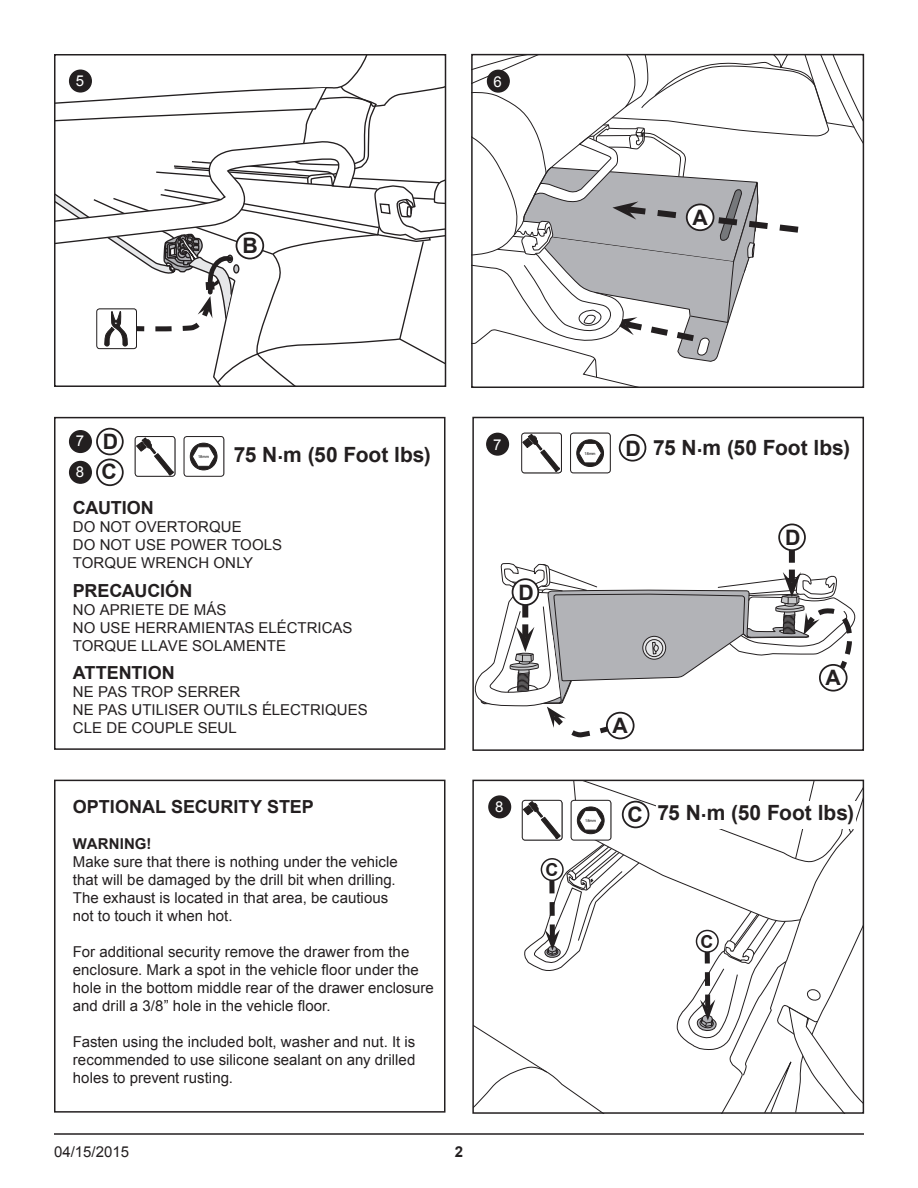
<style>
.page{position:relative;width:918px;height:1188px;background:#fff}
.page>*{position:absolute;margin:0;border:0;box-sizing:border-box;transform-origin:0 0}
.t1{font:700 21.3px "Arial";color:#231f20}
.body{font:700 21px "Arial";color:#231f20}
.body-2{font:700 18px "Arial";letter-spacing:-.005em;color:#231f20}
.t2{font:700 17.85px "Arial";color:#231f20}
.body-3{font:15px/18px "Arial";letter-spacing:.005em;color:#231f20}
.body-4{font:700 15px "Arial";letter-spacing:.01em;color:#231f20}
.t3{font:15px "Arial";color:#fff}
.t4{font:3.9px "Arial";color:#000}
</style>
<div class="page">
<div style="left:54px;top:417px;width:392px;height:333px;border:2px solid #231f20"></div>
<div style="left:54px;top:780px;width:392px;height:333px;border:2px solid #231f20"></div>
<div style="left:70px;top:431px;width:21px;height:21px;background:#231f20;border-radius:50%"></div>
<div style="left:69px;top:430px;width:23px;height:23px;border:1px solid #231f20;border-radius:50%"></div>
<div style="left:70px;top:462px;width:21px;height:21px;background:#231f20;border-radius:50%"></div>
<div style="left:69px;top:461px;width:23px;height:23px;border:1px solid #231f20;border-radius:50%"></div>
<div style="left:472px;top:417px;width:392px;height:334px;border:2px solid #231f20"></div>
<div style="left:487px;top:433px;width:21px;height:22px;background:#231f20;border-radius:50%"></div>
<div style="left:486px;top:433px;width:23px;height:23px;border:1px solid #231f20;border-radius:50%"></div>
<hr style="left:54px;top:1133px;width:810px;height:2px;background:#231f20">
<div style="left:619px;top:434px;width:27px;height:28px;border:2px solid #231f20;border-radius:50%"></div>
<svg style="left:55px;top:55px;width:391px;height:331px"></svg>
<div style="left:96px;top:309px;width:41px;height:40px;border:1px solid #231f20;border-radius:3px"></div>
<svg style="left:472px;top:55px;width:391px;height:332px"></svg>
<div style="left:687px;top:204px;width:27px;height:26px;background:#fff;border-radius:50%"></div>
<div style="left:686px;top:204px;width:28px;height:27px;border:2px solid #231f20;border-radius:50%"></div>
<svg style="left:523px;top:433px;width:39px;height:40px"></svg>
<div style="left:521px;top:433px;width:41px;height:40px;border:1px solid #231f20;border-radius:3px"></div>
<svg style="left:570px;top:433px;width:34px;height:40px"></svg>
<div style="left:570px;top:433px;width:41px;height:40px;border:1px solid #231f20;border-radius:3px"></div>
<svg style="left:135px;top:436px;width:40px;height:39px"></svg>
<div style="left:135px;top:436px;width:40px;height:41px;border:1px solid #231f20;border-radius:3px"></div>
<svg style="left:184px;top:436px;width:40px;height:35px"></svg>
<div style="left:184px;top:436px;width:40px;height:41px;border:1px solid #231f20;border-radius:3px"></div>
<svg style="left:473px;top:780px;width:390px;height:333px"></svg>
<div style="left:571px;top:800px;width:40px;height:40px;border:1px solid #231f20;border-radius:3px"></div>
<svg style="left:473px;top:550px;width:383px;height:191px"></svg>
<div style="left:513px;top:579px;width:25px;height:26px;background:#fff;border-radius:50%"></div>
<div style="left:512px;top:578px;width:27px;height:28px;border:2px solid #231f20;border-radius:50%"></div>
<div style="left:96px;top:428px;width:28px;height:27px;border:2px solid #231f20;border-radius:50%"></div>
<div style="left:96px;top:459px;width:28px;height:27px;border:2px solid #231f20;border-radius:50%"></div>
<div style="left:778px;top:524px;width:28px;height:27px;border:2px solid #231f20;border-radius:50%"></div>
<p class="t3" style="left:76px;top:71px;width:10px">5</p>
<p class="t3" style="left:493px;top:72px;width:10px">6</p>
<p class="t1" style="left:243px;top:231px;width:17px">B</p>
<p class="t1" style="left:692px;top:203px;width:17px">A</p>
<p class="t3" style="left:76px;top:431px;width:10px">7</p>
<p class="t3" style="left:76px;top:462px;width:10px">8</p>
<p class="t1" style="left:103px;top:428px;width:17px">D</p>
<p class="t1" style="left:102px;top:458px;width:17px">C</p>
<p class="t4" style="left:198px;top:454px;width:13px">18mm</p>
<p class="t3" style="left:493px;top:435px;width:10px">7</p>
<p class="body" style="left:234px;top:440px;width:198px">75 N.m (50 Foot lbs)</p>
<p class="t1" style="left:626px;top:434px;width:17px">D</p>
<p class="t4" style="left:585px;top:451px;width:13px">18mm</p>
<p class="body-2" style="left:73px;top:496px;width:83px">CAUTION</p>
<p class="body-3" style="left:73px;top:518px;width:170px">DO NOT OVERTORQUE</p>
<p class="body-3" style="left:73px;top:536px;width:211px">DO NOT USE POWER TOOLS</p>
<p class="body-3" style="left:73px;top:554px;width:182px">TORQUE WRENCH ONLY</p>
<p class="body-2" style="left:73px;top:578px;width:121px">PRECAUCIÓN</p>
<p class="body-3" style="left:73px;top:601px;width:155px">NO APRIETE DE MÁS</p>
<p class="body-3" style="left:73px;top:619px;width:281px">NO USE HERRAMIENTAS ELÉCTRICAS</p>
<p class="body-3" style="left:73px;top:637px;width:215px">TORQUE LLAVE SOLAMENTE</p>
<p class="body-2" style="left:73px;top:661px;width:103px">ATTENTION</p>
<p class="body-3" style="left:73px;top:683px;width:169px">NE PAS TROP SERRER</p>
<p class="body-3" style="left:73px;top:701px;width:296px">NE PAS UTILISER OUTILS ÉLECTRIQUES</p>
<p class="body-3" style="left:73px;top:719px;width:166px">CLE DE COUPLE SEUL</p>
<p class="t1" style="left:518px;top:578px;width:17px">D</p>
<p class="t1" style="left:612px;top:712px;width:17px">A</p>
<p class="body" style="left:653px;top:433px;width:198px">75 N.m (50 Foot lbs)</p>
<p class="t1" style="left:785px;top:524px;width:17px">D</p>
<p class="t1" style="left:825px;top:664px;width:17px">A</p>
<p class="body-2" style="left:73px;top:795px;width:243px">OPTIONAL SECURITY STEP</p>
<p class="body-4" style="left:73px;top:834px;width:80px">WARNING!</p>
<p class="body-3" style="left:73px;top:853px;width:327px">Make sure that there is nothing under the vehicle that will be damaged by the drill bit when drilling.<br>The exhaust is located in that area, be cautious not to touch it when hot.</p>
<p class="body-3" style="left:73px;top:943px;width:362px">For additional security remove the drawer from the enclosure. Mark a spot in the vehicle floor under the hole in the bottom middle rear of the drawer enclosure and drill a 3/8” hole in the vehicle floor.</p>
<p class="body-3" style="left:73px;top:1033px;width:344px;text-align:justify">Fasten using the included bolt, washer and nut. It is recommended to use silicone sealant on any drilled holes to prevent rusting.</p>
<p class="body-3" style="left:54px;top:1143px;width:77px">04/15/2015</p>
<p class="body-4" style="left:455px;top:1142px;width:10px">2</p>
<p class="t3" style="left:495px;top:797px;width:10px">8</p>
<p class="t2" style="left:545px;top:858px;width:14px">C</p>
<p class="t4" style="left:585px;top:818px;width:13px">18mm</p>
<p class="t1" style="left:628px;top:801px;width:17px">C</p>
<p class="body" style="left:657px;top:799px;width:198px">75 N.m (50 Foot lbs)</p>
<p class="t2" style="left:701px;top:930px;width:14px">C</p>
</div>
